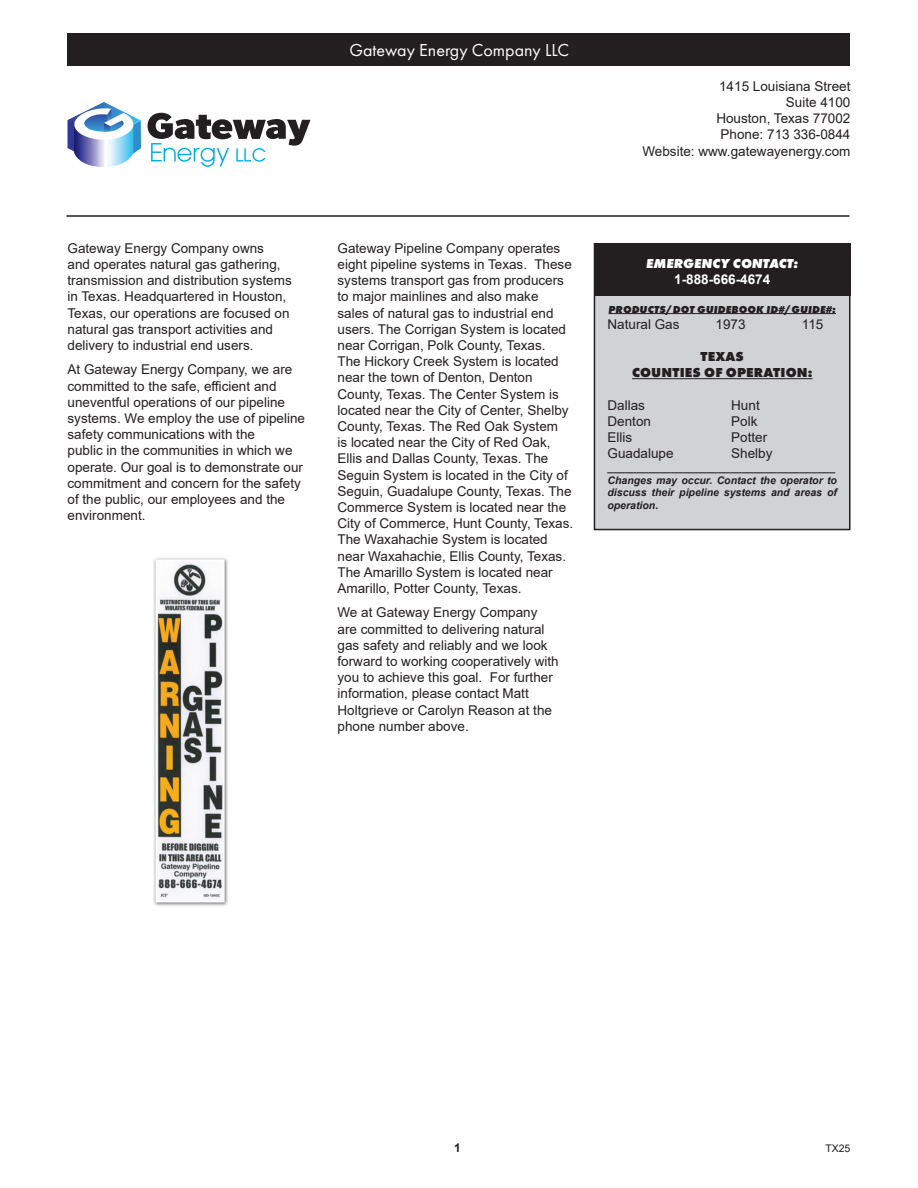
<style>
.page{position:relative;width:918px;height:1188px;background:#fff}
.page>*{position:absolute;margin:0;border:0;box-sizing:border-box;transform-origin:0 0}
.t1{font:18px "Futura PT";color:#fff}
.t2{font:13.5px/16.2px "Arial";color:#231f20}
.t3{font:800 13.5px "Futura PT";letter-spacing:.01em;color:#231f20}
.t4{font:italic 800 13.5px "Futura PT";color:#fff}
.t5{font:700 13.5px "Arial";color:#fff}
.t6{font:700 12px "Arial";color:#231f20}
.t7{font:italic 700 10.5px/12.6px "Arial";color:#231f20;text-align:justify}
.t8{font:italic 800 10.5px "Futura PT";letter-spacing:.01em;color:#231f20}
.t9{font:10.5px "Arial";color:#231f20}
</style>
<div class="page">
<div style="left:594px;top:244px;width:256px;height:286px;background:#d1d2d4"></div>
<div style="left:594px;top:243px;width:256px;height:287px;border:2px solid #231f20"></div>
<hr style="left:67px;top:215px;width:783px;height:2px;background:#231f20">
<div style="left:68px;top:34px;width:782px;height:32px;background:#231f20"></div>
<div style="left:594px;top:244px;width:256px;height:52px;background:#231f20"></div>
<hr style="left:609px;top:313px;width:227px;height:1px;background:#231f20">
<hr style="left:632px;top:378px;width:181px;height:1px;background:#231f20">
<img style="left:153px;top:557px;width:75px;height:349px">
<svg style="left:68px;top:102px;width:73px;height:65px"></svg>
<svg style="left:148px;top:113px;width:162px;height:54px"></svg>
<p class="t1" style="left:349px;top:39px;width:221px">Gateway Energy Company LLC</p>
<p class="t2" style="left:68px;top:240px;width:226px">Gateway Energy Company owns<br>and operates natural gas gathering, transmission and distribution systems in Texas. Headquartered in Houston, Texas, our operations are focused on natural gas transport activities and delivery to industrial end users.</p>
<p class="t2" style="left:68px;top:361px;width:239px">At Gateway Energy Company, we are committed to the safe, efficient and uneventful operations of our pipeline systems. We employ the use of pipeline safety communications with the<br>public in the communities in which we operate. Our goal is to demonstrate our commitment and concern for the safety of the public, our employees and the environment.</p>
<p class="t2" style="left:338px;top:240px;width:237px">Gateway Pipeline Company operates eight pipeline systems in Texas. These systems transport gas from producers to major mainlines and also make sales of natural gas to industrial end users. The Corrigan System is located near Corrigan, Polk County, Texas.<br>The Hickory Creek System is located near the town of Denton, Denton County, Texas. The Center System is located near the City of Center, Shelby County, Texas. The Red Oak System<br>is located near the City of Red Oak, Ellis and Dallas County, Texas. The Seguin System is located in the City of Seguin, Guadalupe County, Texas. The Commerce System is located near the City of Commerce, Hunt County, Texas.<br>The Waxahachie System is located near Waxahachie, Ellis County, Texas.<br>The Amarillo System is located near Amarillo, Potter County, Texas.</p>
<p class="t2" style="left:338px;top:604px;width:223px">We at Gateway Energy Company are committed to delivering natural gas safety and reliably and we look forward to working cooperatively with you to achieve this goal. For further information, please contact Matt Holtgrieve or Carolyn Reason at the phone number above.</p>
<p class="t2" style="left:719px;top:78px;width:133px">1415 Louisiana Street</p>
<p class="t2" style="left:786px;top:94px;width:66px">Suite 4100</p>
<p class="t2" style="left:716px;top:110px;width:136px">Houston, Texas 77002</p>
<p class="t2" style="left:721px;top:127px;width:131px">Phone: 713 336-0844</p>
<p class="t2" style="left:642px;top:143px;width:210px">Website: www.gatewayenergy.com</p>
<p class="t4" style="left:646px;top:254px;width:154px">EMERGENCY CONTACT:</p>
<p class="t5" style="left:674px;top:269px;width:98px">1-888-666-4674</p>
<p class="t8" style="left:609px;top:302px;width:229px">PRODUCTS/DOT GUIDEBOOK ID#/GUIDE#:</p>
<p class="t2" style="left:608px;top:316px;width:74px">Natural Gas</p>
<p class="t2" style="left:716px;top:316px;width:32px">1973</p>
<p class="t2" style="left:802px;top:316px;width:23px">115</p>
<p class="t3" style="left:701px;top:348px;width:45px">TEXAS</p>
<p class="t3" style="left:632px;top:364px;width:182px">COUNTIES OF OPERATION:</p>
<p class="t2" style="left:608px;top:397px;width:39px">Dallas</p>
<p class="t2" style="left:608px;top:413px;width:45px">Denton</p>
<p class="t2" style="left:608px;top:429px;width:26px">Ellis</p>
<p class="t2" style="left:608px;top:445px;width:68px">Guadalupe</p>
<p class="t2" style="left:731px;top:397px;width:30px">Hunt</p>
<p class="t2" style="left:731px;top:413px;width:28px">Polk</p>
<p class="t2" style="left:731px;top:429px;width:38px">Potter</p>
<p class="t2" style="left:731px;top:445px;width:43px">Shelby</p>
<p class="t7" style="left:608px;top:461px;width:229px">_______________________________________</p>
<p class="t7" style="left:608px;top:474px;width:231px">Changes may occur. Contact the operator to discuss their pipeline systems and areas of operation.</p>
<p class="t6" style="left:454px;top:1139px;width:8px">1</p>
<p class="t9" style="left:825px;top:1141px;width:27px">TX25</p>
</div>
